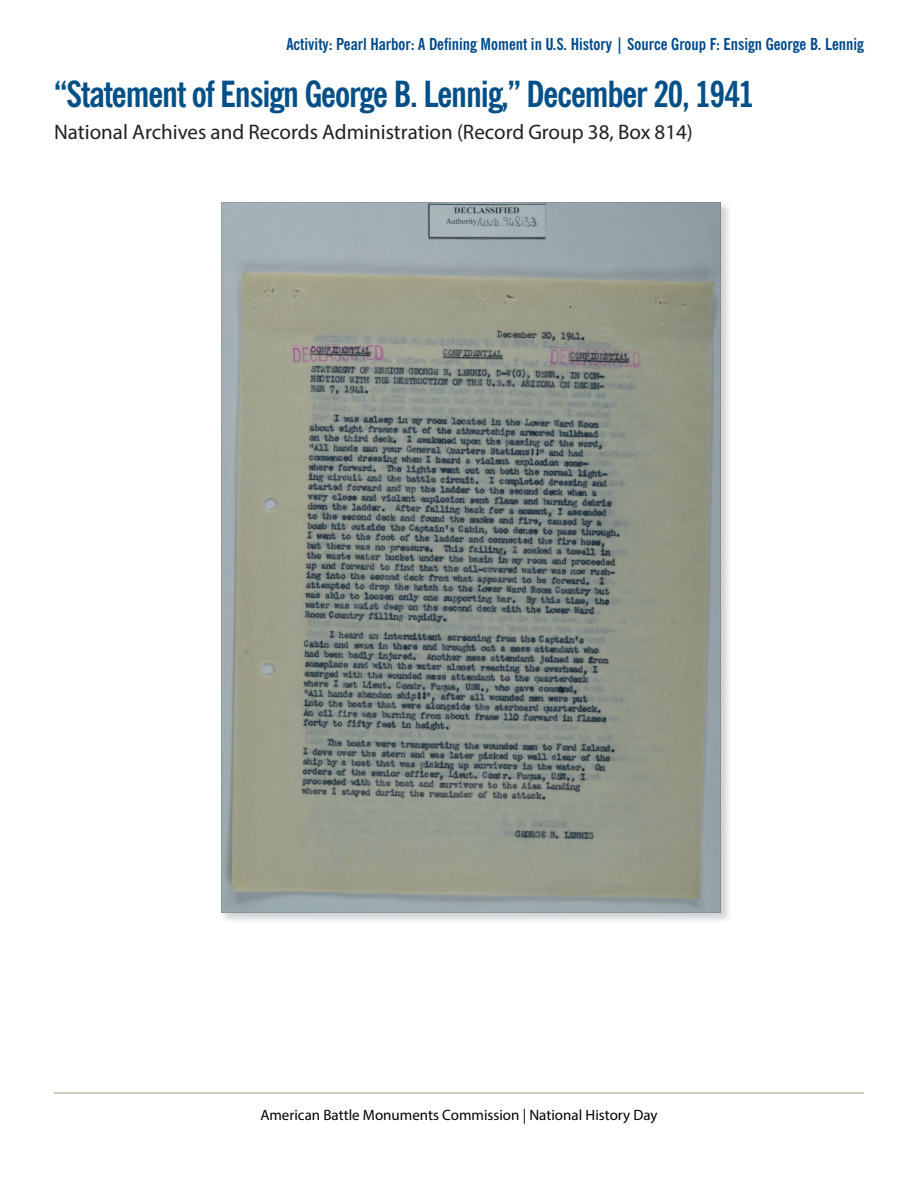
<style>
.page{position:relative;width:918px;height:1188px;background:#fff}
.page>*{position:absolute;margin:0;border:0;box-sizing:border-box;transform-origin:0 0}
.t1{font:700 condensed 36px "News Gothic BT";letter-spacing:-.03em;color:#034f87}
.t2{font:21px "Myriad Pro";color:#231f20}
.t3{font:700 condensed 16.5px "News Gothic BT";color:#004a8d}
.t4{font:15px "Myriad Pro";color:#000}
</style>
<div class="page">
<hr style="left:54px;top:1093px;width:810px;height:1px;background:#d2cbb8">
<svg style="left:221px;top:202px;width:500px;height:711px;background:#8b918a"></svg>
<p class="t3" style="left:286px;top:34px;width:579px">Activity: Pearl Harbor: A Defining Moment in U.S. History | Source Group F: Ensign George B. Lennig</p>
<h1 class="t1" style="left:54px;top:72px;width:702px">“Statement of Ensign George B. Lennig,” December 20, 1941</h1>
<p class="t2" style="left:54px;top:119px;width:640px">National Archives and Records Administration (Record Group 38, Box 814)</p>
<p class="t4" style="left:260px;top:1105px;width:399px">American Battle Monuments Commission | National History Day</p>
</div>
